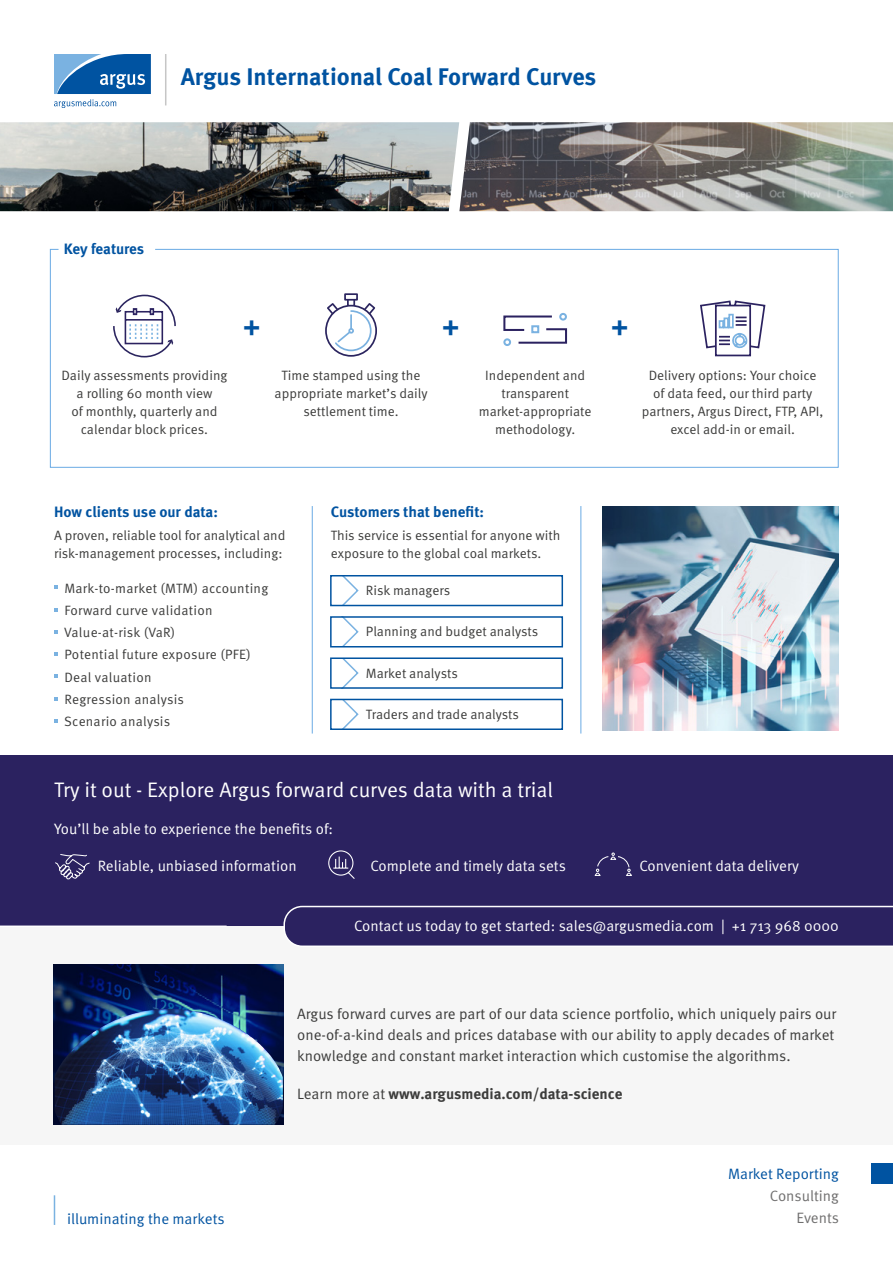
<style>
.page{position:relative;width:893px;height:1263px;background:#fff}
.page>*{position:absolute;margin:0;border:0;box-sizing:border-box;transform-origin:0 0}
.t1{font:700 27px "Meta Pro";color:#0053a1}
.t2{font:700 24px "Meta Pro";letter-spacing:-.005em;color:#0053a1}
.t3{font:21px "Meta Pro Norm";color:#fff}
.t4{font:15px/21px "Meta Pro Norm";color:#3c3c3b}
.t5{font:15px "Meta Pro Norm";color:#fff}
.t6{font:700 15px "Meta Pro";letter-spacing:-.005em;color:#0053a1}
.t7{font:700 15px "Meta Pro";color:#3c3c3b}
.t8{font:15px "Meta Pro Norm";color:#0053a1}
.t9{font:15px "Meta Pro Norm";color:#706f6f}
.t10{font:13.5px/18px "Meta Pro Norm";color:#3c3c3b;text-align:center}
.t11{font:13.5px/22.2px "Meta Pro Norm";letter-spacing:.02em;color:#3c3c3b}
.s1{font-family:"Meta Pro Norm";font-weight:400}
</style>
<div class="page">
<div style="left:0;top:755px;width:893px;height:183px;background:#2b2260"></div>
<svg style="left:50px;top:249px;width:789px;height:219px"></svg>
<div style="left:0;top:927px;width:893px;height:217px;background:#f6f6f6"></div>
<svg style="left:55px;top:854px;width:35px;height:26px"></svg>
<svg style="left:328px;top:850px;width:27px;height:29px"></svg>
<svg style="left:594px;top:852px;width:38px;height:24px"></svg>
<hr style="left:54px;top:1195px;width:1px;height:30px;background:#7ab2e1">
<div style="left:872px;top:1163px;width:21px;height:21px;background:#0053a1"></div>
<svg style="left:283px;top:906px;width:610px;height:40px"></svg>
<svg style="left:54px;top:54px;width:97px;height:54px"></svg>
<hr style="left:165px;top:54px;width:1px;height:51px;background:#c6c6c6">
<img style="left:54px;top:964px;width:229px;height:161px">
<img style="left:55px;top:1009px;width:228px;height:116px">
<hr style="left:0;top:925px;width:227px;height:2px;background:#fff">
<svg style="left:344px;top:619px;width:15px;height:25px"></svg>
<div style="left:330px;top:616px;width:233px;height:31px;border:2px solid #0053a1"></div>
<svg style="left:344px;top:578px;width:15px;height:25px"></svg>
<div style="left:330px;top:575px;width:233px;height:31px;border:2px solid #0053a1"></div>
<svg style="left:343px;top:660px;width:16px;height:26px"></svg>
<div style="left:330px;top:657px;width:233px;height:32px;border:2px solid #0053a1"></div>
<svg style="left:54px;top:652px;width:3px;height:4px"></svg>
<hr style="left:312px;top:506px;width:1px;height:227px;background:#6aaae4">
<hr style="left:580px;top:506px;width:1px;height:227px;background:#6aaae4">
<img style="left:603px;top:506px;width:236px;height:224px">
<svg style="left:344px;top:702px;width:15px;height:25px"></svg>
<div style="left:330px;top:699px;width:233px;height:31px;border:2px solid #0053a1"></div>
<svg style="left:502px;top:312px;width:66px;height:35px"></svg>
<svg style="left:699px;top:299px;width:67px;height:58px"></svg>
<svg style="left:325px;top:293px;width:52px;height:64px"></svg>
<svg style="left:113px;top:295px;width:63px;height:62px"></svg>
<img style="left:0;top:122px;width:893px;height:89px">
<h2 class="t2" style="left:181px;top:58px;width:417px">Argus International Coal Forward Curves</h2>
<p class="t6" style="left:64px;top:237px;width:82px">Key features</p>
<h1 class="t1" style="left:243px;top:306px;width:19px">+</h1>
<h1 class="t1" style="left:442px;top:306px;width:19px">+</h1>
<h1 class="t1" style="left:611px;top:306px;width:19px">+</h1>
<p class="t10" style="left:61px;top:366px;width:167px">Daily assessments providing a rolling 60 month view<br>of monthly, quarterly and calendar block prices.</p>
<p class="t10" style="left:275px;top:366px;width:155px">Time stamped using the appropriate market’s daily settlement time.</p>
<p class="t10" style="left:479px;top:366px;width:114px">Independent and transparent market-appropriate methodology.</p>
<p class="t10" style="left:642px;top:366px;width:183px">Delivery options: Your choice of data feed, our third party partners, Argus Direct, FTP, API, excel add-in or email.</p>
<p class="t6" style="left:54px;top:500px;width:165px">How clients use our data:</p>
<p class="t10" style="left:54px;top:525px;width:233px;text-align:left">A proven, reliable tool for analytical and risk-management processes, including:</p>
<p class="t11" style="left:64px;top:576px;width:206px">Mark-to-market (MTM) accounting<br>Forward curve validation<br>Value-at-risk (VaR)<br>Potential future exposure (PFE)<br>Deal valuation<br>Regression analysis<br>Scenario analysis</p>
<p class="t6" style="left:331px;top:500px;width:155px">Customers that benefit:</p>
<p class="t10" style="left:331px;top:525px;width:231px;text-align:left">This service is essential for anyone with exposure to the global coal markets.</p>
<p class="t10" style="left:366px;top:581px;width:86px">Risk managers</p>
<p class="t10" style="left:366px;top:622px;width:174px">Planning and budget analysts</p>
<p class="t10" style="left:366px;top:663px;width:93px">Market analysts</p>
<p class="t10" style="left:366px;top:704px;width:155px">Traders and trade analysts</p>
<h3 class="t3" style="left:54px;top:774px;width:501px">Try it out - Explore Argus forward curves data with a trial</h3>
<p class="t5" style="left:54px;top:818px;width:281px">You’ll be able to experience the benefits of:</p>
<p class="t5" style="left:98px;top:855px;width:200px">Reliable, unbiased information</p>
<p class="t5" style="left:370px;top:855px;width:197px">Complete and timely data sets</p>
<p class="t5" style="left:639px;top:855px;width:161px">Convenient data delivery</p>
<p class="t5" style="left:354px;top:914px;width:486px">Contact us today to get started: sales@argusmedia.com | +1 713 968 0000</p>
<p class="t4" style="left:297px;top:1002px;width:541px">Argus forward curves are part of our data science portfolio, which uniquely pairs our one-of-a-kind deals and prices database with our ability to apply decades of market knowledge and constant market interaction which customise the algorithms.</p>
<p class="t7" style="left:297px;top:1082px;width:327px"><span class="s1">Learn more at</span> www.argusmedia.com/data-science</p>
<p class="t8" style="left:728px;top:1162px;width:112px">Market Reporting</p>
<p class="t9" style="left:770px;top:1185px;width:71px">Consulting</p>
<p class="t8" style="left:67px;top:1207px;width:159px">illuminating the markets</p>
<p class="t9" style="left:796px;top:1207px;width:44px">Events</p>
</div>
